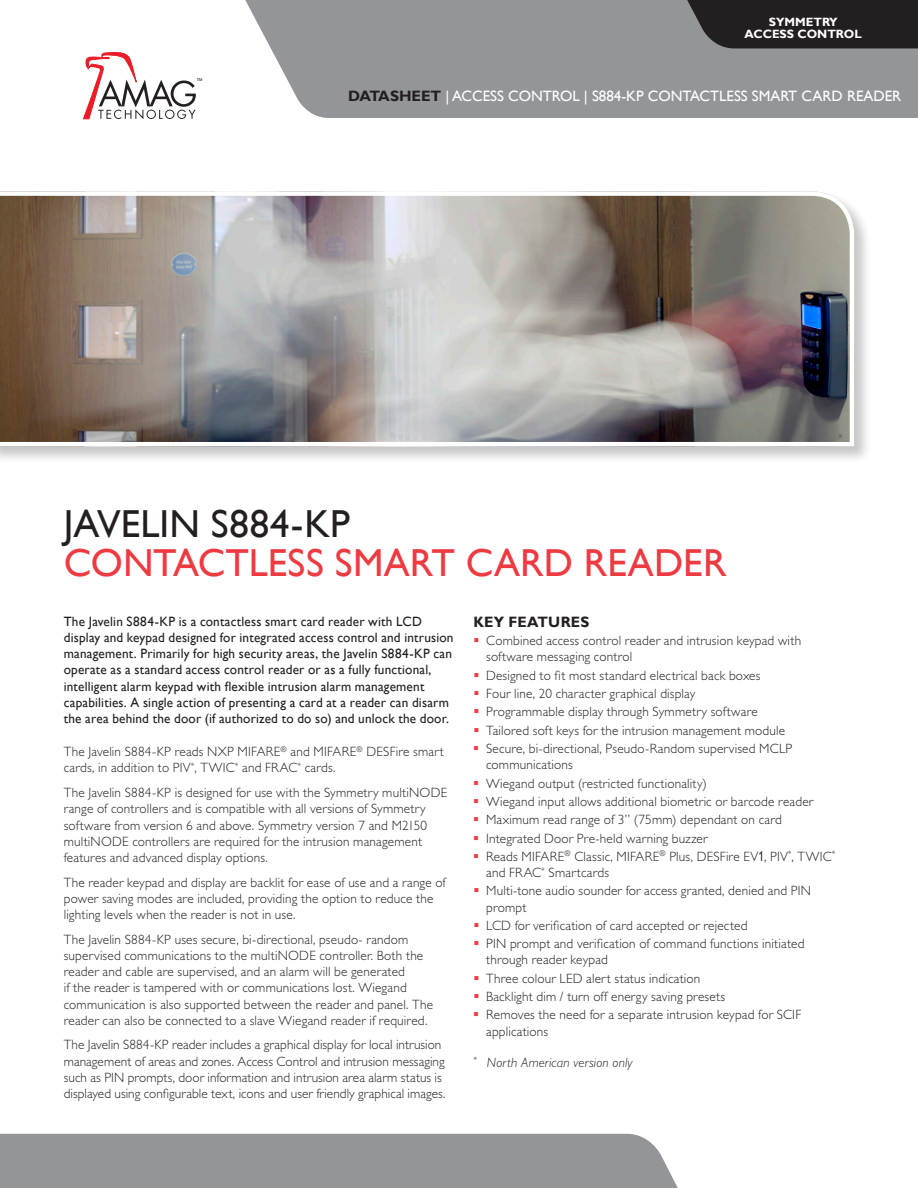
<style>
.page{position:relative;width:918px;height:1188px;background:#fff}
.page>*{position:absolute;margin:0;border:0;box-sizing:border-box;transform-origin:0 0}
.t1{font:39px "Gill Sans";color:#ee3a41}
.t2{font:39px "Gill Sans";letter-spacing:.01em;color:#231f20}
.t3{font:15px "Gill Sans";color:#fff}
.t4{font:700 15px "Gill Sans";letter-spacing:.02em;color:#231f20}
.t5{font:300 13.5px/16.2px "Gill Sans Std";letter-spacing:.015em;color:#231f20}
.t6{font:13.5px/16.2px "Gill Sans";letter-spacing:.015em;color:#231f20}
.t7{font:italic 300 13.5px "Gill Sans Std";letter-spacing:.01em;color:#231f20}
.t8{font:700 12px/12px "Gill Sans";color:#fff;text-align:center}
.t9{font:7.05px "Myriad";color:#231f20}
.s1{font-family:"Arial Narrow";font-weight:400}
</style>
<div class="page">
<div style="left:245px;top:0;width:673px;height:118px;background:#939598"></div>
<svg style="left:628px;top:0;width:290px;height:48px;background:#3f3c3e"></svg>
<div style="left:0;top:1134px;width:678px;height:54px;background:#939598"></div>
<svg style="left:83px;top:52px;width:113px;height:67px"></svg>
<div style="left:0;top:191px;width:872px;height:273px;background:#231f20;opacity:.25"></div>
<img style="left:0;top:191px;width:856px;height:258px">
<p class="t9" style="left:197px;top:77px;width:7px">™</p>
<p class="t8" style="left:745px;top:16px;width:119px">SYMMETRY<br>ACCESS CONTROL</p>
<p class="t4" style="left:348px;top:87px;width:74px">DATASHEET</p>
<p class="t3" style="left:446px;top:87px;width:457px">| ACCESS CONTROL | S884-KP CONTACTLESS SMART CARD READER</p>
<h1 class="t2" style="left:64px;top:501px;width:288px">Javelin S884-KP</h1>
<h1 class="t1" style="left:64px;top:540px;width:25px">contactless</h1>
<h1 class="t1" style="left:335px;top:540px;width:25px">smart</h1>
<h1 class="t1" style="left:466px;top:540px;width:27px">card</h1>
<h1 class="t1" style="left:584px;top:540px;width:25px">reader</h1>
<p class="t6" style="left:64px;top:613px;width:391px">The Javelin S884-KP is a contactless smart card reader with LCD display and keypad designed for integrated access control and intrusion management. Primarily for high security areas, the Javelin S884-KP can operate as a standard access control reader or as a fully functional, intelligent alarm keypad with flexible intrusion alarm management capabilities. A single action of presenting a card at a reader can disarm the area behind the door (if authorized to do so) and unlock the door.</p>
<p class="t5" style="left:64px;top:744px;width:382px">The Javelin S884-KP reads NXP MIFARE<sup>®</sup> and MIFARE<sup>®</sup> DESFire smart cards, in addition to PIV<sup>*</sup>, TWIC<sup>*</sup> and FRAC<sup>*</sup> cards.</p>
<p class="t5" style="left:64px;top:785px;width:385px">The Javelin S884-KP is designed for use with the Symmetry multiNODE range of controllers and is compatible with all versions of Symmetry software from version 6 and above. Symmetry version 7 and M2150 multiNODE controllers are required for the intrusion management features and advanced display options.</p>
<p class="t5" style="left:64px;top:874px;width:383px">The reader keypad and display are backlit for ease of use and a range of power saving modes are included, providing the option to reduce the lighting levels when the reader is not in use.</p>
<p class="t5" style="left:64px;top:931px;width:371px">The Javelin S884-KP uses secure, bi-directional, pseudo- random supervised communications to the multiNODE controller. Both the reader and cable are supervised, and an alarm will be generated<br>if the reader is tampered with or communications lost. Wiegand communication is also supported between the reader and panel. The reader can also be connected to a slave Wiegand reader if required.</p>
<p class="t5" style="left:64px;top:1037px;width:383px">The Javelin S884-KP reader includes a graphical display for local intrusion management of areas and zones. Access Control and intrusion messaging such as PIN prompts, door information and intrusion area alarm status is displayed using configurable text, icons and user friendly graphical images.</p>
<p class="t4" style="left:473px;top:613px;width:115px">KEY FEATURES</p>
<p class="t5" style="left:486px;top:633px;width:317px">Combined access control reader and intrusion keypad with software messaging control</p>
<p class="t5" style="left:486px;top:666px;width:308px;line-height:18.3px">Designed to fit most standard electrical back boxes<br>Four line, 20 character graphical display<br>Programmable display through Symmetry software Tailored soft keys for the intrusion management module Secure, bi-directional, Pseudo-Random supervised MCLP</p>
<p class="t5" style="left:486px;top:756px;width:351px;line-height:18.3px">communications<br>Wiegand output (restricted functionality)<br>Wiegand input allows additional biometric or barcode reader Maximum read range of 3” (75mm) dependant on card Integrated Door Pre-held warning buzzer<br>Reads MIFARE<sup>®</sup> Classic, MIFARE<sup>®</sup> Plus, DESFire EV<span class="s1">1</span>, PIV<sup>*</sup>, TWIC<sup>*</sup></p>
<p class="t5" style="left:486px;top:864px;width:327px;line-height:18.3px">and FRAC<sup>*</sup> Smartcards<br>Multi-tone audio sounder for access granted, denied and PIN</p>
<p class="t5" style="left:486px;top:898px;width:320px;line-height:18.3px">prompt<br>LCD for verification of card accepted or rejected<br>PIN prompt and verification of command functions initiated</p>
<p class="t5" style="left:486px;top:951px;width:317px;line-height:18.3px">through reader keypad<br>Three colour LED alert status indication<br>Backlight dim / turn off energy saving presets<br>Removes the need for a separate intrusion keypad for SCIF</p>
<p class="t5" style="left:486px;top:1023px;width:64px">applications</p>
<p class="t7" style="left:473px;top:1055px;width:161px"><sup>*</sup> North American version only</p>
</div>
